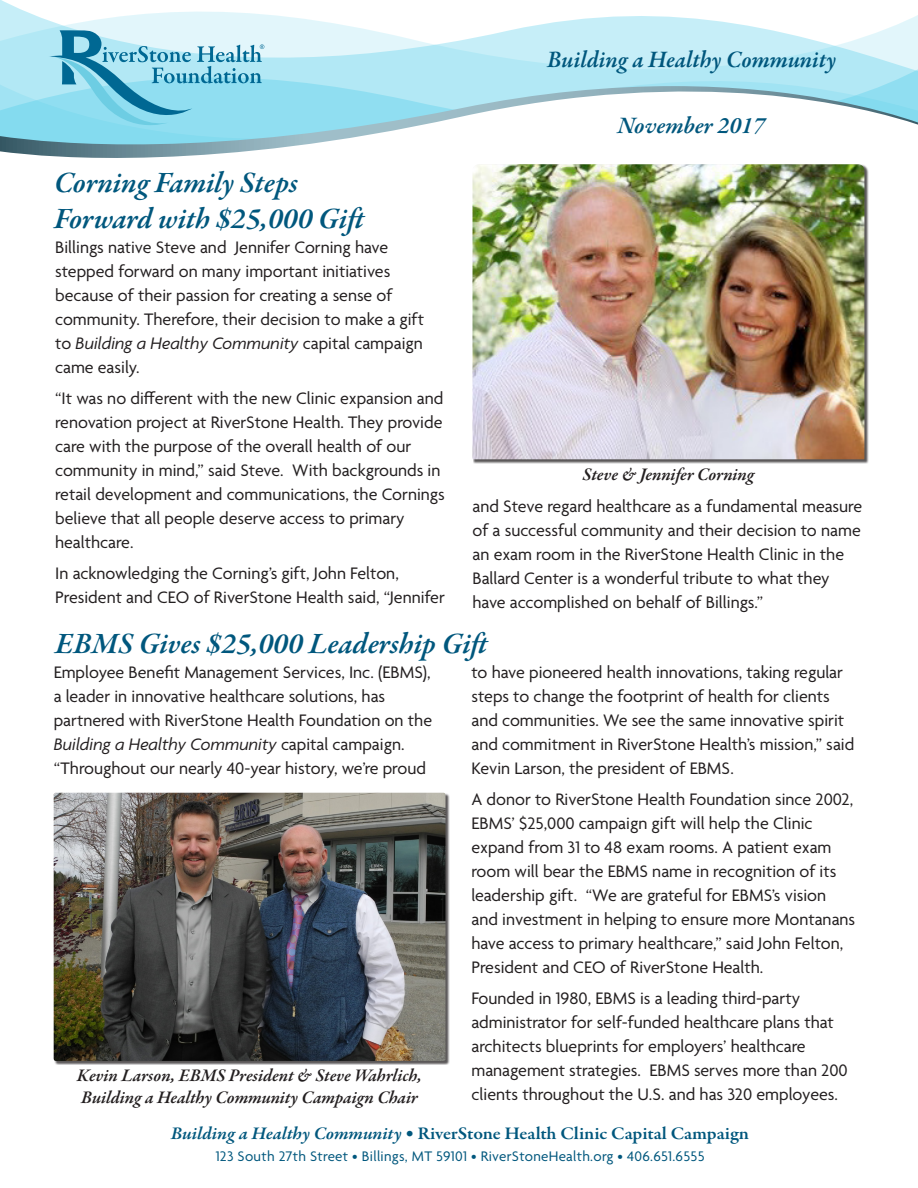
<style>
.page{position:relative;width:918px;height:1188px;background:#fff}
.page>*{position:absolute;margin:0;border:0;box-sizing:border-box;transform-origin:0 0}
.t1{font:italic 600 30px "Garamond Premr Pro";letter-spacing:-.005em;color:#00577d}
.t2{font:italic 600 24px "Garamond Premr Pro";color:#00577d}
.t3{font:18px/24px "Agenda";color:#231f20}
.t4{font:italic 600 18px/21.6px "Garamond Premr Pro";letter-spacing:-.005em;color:#231f20}
.t5{font:600 18px "Garamond Premr Pro";letter-spacing:-.005em;color:#00577d;scale:1.06 1}
.t6{font:15px "Agenda";letter-spacing:.02em;color:#00577d}
.s1{font-style:italic}
</style>
<div class="page">
<svg style="left:0;top:0;width:918px;height:57px"></svg>
<svg style="left:0;top:57px;width:918px;height:7px;background:#bbeaf6"></svg>
<svg style="left:0;top:64px;width:918px;height:107px"></svg>
<svg style="left:48px;top:30px;width:216px;height:95px;background:#8acfe2"></svg>
<div style="left:473px;top:164px;width:395px;height:300px;background:#231f20;opacity:.75"></div>
<img style="left:472px;top:164px;width:392px;height:295px">
<div style="left:54px;top:793px;width:396px;height:272px;background:#231f20;opacity:.75"></div>
<img style="left:54px;top:793px;width:392px;height:268px">
<p class="t2" style="left:548px;top:44px;width:291px">Building a Healthy Community</p>
<p class="t1" style="left:54px;top:164px;width:246px">Corning Family Steps</p>
<p class="t1" style="left:54px;top:200px;width:319px">Forward with $25,000 Gift</p>
<p class="t3" style="left:55px;top:237px;width:370px">Billings native Steve and Jennifer Corning have stepped forward on many important initiatives because of their passion for creating a sense of community. Therefore, their decision to make a gift to <span class="s1">Building a Healthy Community</span> capital campaign came easily.</p>
<p class="t3" style="left:55px;top:387px;width:391px">“It was no different with the new Clinic expansion and renovation project at RiverStone Health. They provide care with the purpose of the overall health of our community in mind,” said Steve. With backgrounds in retail development and communications, the Cornings believe that all people deserve access to primary healthcare.</p>
<p class="t3" style="left:55px;top:562px;width:391px">In acknowledging the Corning’s gift, John Felton,<br>President and CEO of RiverStone Health said, “Jennifer</p>
<p class="t2" style="left:617px;top:111px;width:149px">November 2017</p>
<p class="t4" style="left:583px;top:465px;width:173px">Steve &amp; Jennifer Corning</p>
<p class="t3" style="left:472px;top:495px;width:391px">and Steve regard healthcare as a fundamental measure of a successful community and their decision to name an exam room in the RiverStone Health Clinic in the Ballard Center is a wonderful tribute to what they have accomplished on behalf of Billings.”</p>
<p class="t1" style="left:55px;top:625px;width:441px">EBMS Gives $25,000 Leadership Gift</p>
<p class="t3" style="left:471px;top:662px;width:384px">to have pioneered health innovations, taking regular steps to change the footprint of health for clients and communities. We see the same innovative spirit and commitment in RiverStone Health’s mission,” said Kevin Larson, the president of EBMS.</p>
<p class="t3" style="left:471px;top:788px;width:385px">A donor to RiverStone Health Foundation since 2002, EBMS’ $25,000 campaign gift will help the Clinic expand from 31 to 48 exam rooms. A patient exam room will bear the EBMS name in recognition of its leadership gift. “We are grateful for EBMS’s vision and investment in helping to ensure more Montanans have access to primary healthcare,” said John Felton, President and CEO of RiverStone Health.</p>
<p class="t3" style="left:471px;top:987px;width:378px">Founded in 1980, EBMS is a leading third-party administrator for self-funded healthcare plans that architects blueprints for employers’ healthcare management strategies. EBMS serves more than 200 clients throughout the U.S. and has 320 employees.</p>
<p class="t3" style="left:54px;top:662px;width:380px">Employee Benefit Management Services, Inc. (EBMS), a leader in innovative healthcare solutions, has partnered with RiverStone Health Foundation on the <span class="s1">Building a Healthy Community</span> capital campaign. “Throughout our nearly 40-year history, we’re proud</p>
<p class="t4" style="left:77px;top:1066px;width:347px">Kevin Larson, EBMS President &amp; Steve Wahrlich,<br>Building a Healthy Community Campaign Chair</p>
<p class="t5" style="left:171px;top:1122px;width:547px"><span class="s1">Building a Healthy Community</span> • RiverStone Health Clinic Capital Campaign</p>
<p class="t6" style="left:216px;top:1148px;width:490px">123 South 27th Street • Billings, MT 59101 • RiverStoneHealth.org • 406.651.6555</p>
</div>
